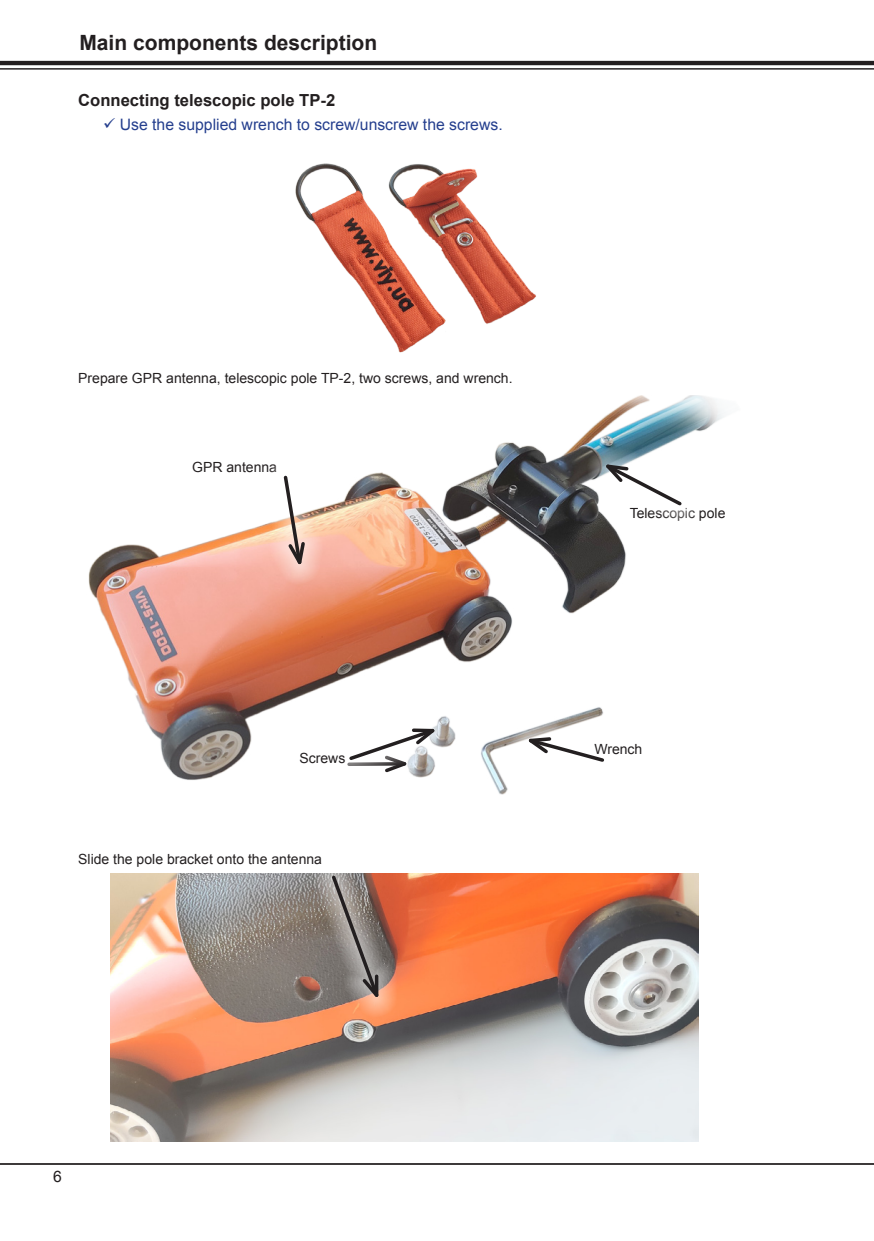
<style>
.page{position:relative;width:874px;height:1241px;background:#fff}
.page>*{position:absolute;margin:0;border:0;box-sizing:border-box;transform-origin:0 0}
.t1{font:700 21px "Arial";color:#231f20}
.Caption_3{font:700 16.62px "Arial";color:#231f20}
.t2{font:15.75px "Arial";color:#253f8e}
.t3{font:15.75px "Arial";color:#231f20}
.t4{font:14px "Arial";color:#231f20}
</style>
<div class="page">
<hr style="left:0;top:1162px;width:873px;height:2px;background:#231f20">
<hr style="left:0;top:61px;width:873px;height:4px;background:#231f20">
<hr style="left:0;top:68px;width:873px;height:2px;background:#231f20">
<img style="left:295px;top:163px;width:241px;height:190px">
<img style="left:88px;top:396px;width:637px;height:399px">
<svg style="left:241px;top:450px;width:98px;height:140px"></svg>
<svg style="left:580px;top:421px;width:126px;height:127px"></svg>
<svg style="left:503px;top:693px;width:126px;height:102px"></svg>
<svg style="left:321px;top:697px;width:140px;height:98px"></svg>
<img style="left:110px;top:873px;width:588px;height:268px">
<svg style="left:302px;top:873px;width:107px;height:151px;background:#a47b6a"></svg>
<h1 class="t1" style="left:79px;top:29px;width:299px">Main components description</h1>
<p class="Caption_3" style="left:78px;top:89px;width:258px">Connecting telescopic pole TP-2</p>
<p class="t2" style="left:120px;top:114px;width:384px">Use the supplied wrench to screw/unscrew the screws.</p>
<p class="t4" style="left:78px;top:369px;width:435px">Prepare GPR antenna, telescopic pole TP-2, two screws, and wrench.</p>
<p class="t4" style="left:192px;top:458px;width:86px">GPR antenna</p>
<p class="t4" style="left:629px;top:504px;width:97px">Telescopic pole</p>
<p class="t4" style="left:299px;top:748px;width:47px">Screws</p>
<p class="t4" style="left:78px;top:849px;width:245px">Slide the pole bracket onto the antenna</p>
<p class="t4" style="left:594px;top:740px;width:49px">Wrench</p>
<p class="t3" style="left:53px;top:1165px;width:10px">6</p>
</div>
